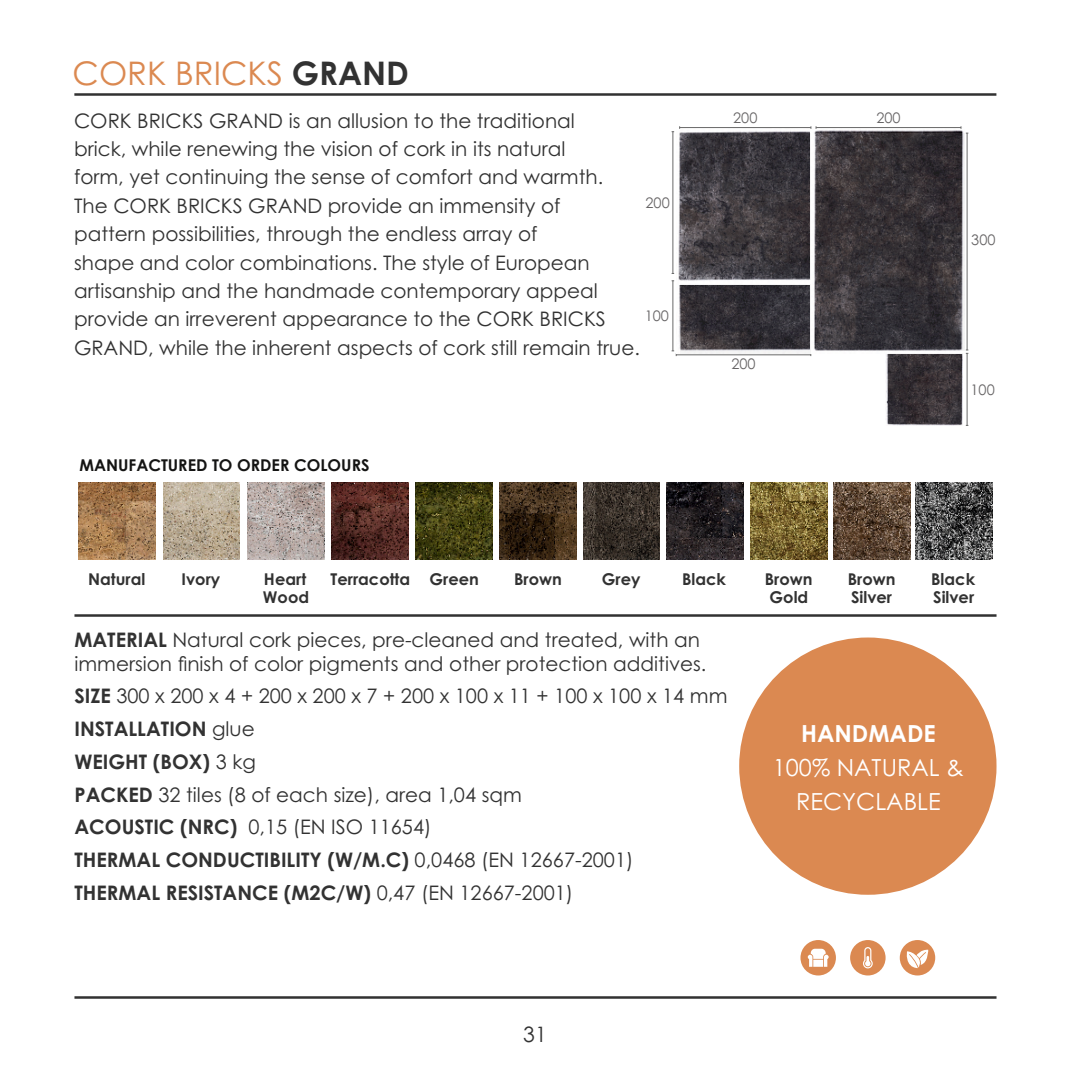
<style>
.page{position:relative;width:1071px;height:1092px;background:#fff}
.page>*{position:absolute;margin:0;border:0;box-sizing:border-box;transform-origin:0 0}
.t1{font:32.5px "Century Gothic";color:#db8951}
.t2{font:23.5px/34px "Century Gothic";color:#fff;text-align:center}
.t3{font:700 23.5px "Century Gothic";color:#fff}
.t4{font:21.25px "Century Gothic";color:#323232}
.t5{font:20px/28.2px "Century Gothic";color:#323232}
.t6{font:700 16.25px "Century Gothic";color:#323232}
.t7{font:700 16.25px "Century Gothic";color:#141413}
.t8{font:14.5px "Century Gothic";color:#676566}
.s1{font-weight:700;color:#323232}
.s2{font-weight:700}
</style>
<div class="page">
<div style="left:739px;top:637px;width:257px;height:257px;background:#db8951;border-radius:50%"></div>
<svg style="left:800px;top:940px;width:35px;height:35px"></svg>
<svg style="left:850px;top:940px;width:35px;height:35px"></svg>
<svg style="left:899px;top:940px;width:35px;height:35px"></svg>
<hr style="left:672px;top:132px;width:1px;height:141px;background:#686868">
<hr style="left:966px;top:133px;width:1px;height:217px;background:#686868">
<hr style="left:676px;top:354px;width:134px;height:1px;background:#686868">
<hr style="left:672px;top:281px;width:1px;height:70px;background:#686868">
<hr style="left:966px;top:353px;width:1px;height:72px;background:#686868">
<hr style="left:74px;top:93px;width:922px;height:3px;background:#323232">
<hr style="left:74px;top:996px;width:922px;height:2px;background:#323232">
<hr style="left:74px;top:614px;width:922px;height:2px;background:#323232">
<img style="left:679px;top:285px;width:1px;height:64px">
<img style="left:678px;top:131px;width:132px;height:150px">
<img style="left:886px;top:354px;width:1px;height:67px">
<img style="left:810px;top:128px;width:150px;height:225px">
<hr style="left:815px;top:127px;width:145px;height:1px;background:#686868">
<svg style="left:960px;top:126px;width:8px;height:8px"></svg>
<hr style="left:679px;top:127px;width:131px;height:1px;background:#686868">
<svg style="left:810px;top:126px;width:6px;height:3px"></svg>
<div style="left:680px;top:133px;width:130px;height:146px;background:#c5c5c5;opacity:.15"></div>
<div style="left:815px;top:133px;width:148px;height:218px;background:#c5c5c5;opacity:.15"></div>
<div style="left:680px;top:284px;width:130px;height:70px;background:#c5c5c5;opacity:.15"></div>
<div style="left:887px;top:353px;width:74px;height:72px;background:#c5c5c5;opacity:.15"></div>
<img style="left:499px;top:482px;width:77px;height:77px">
<img style="left:79px;top:482px;width:76px;height:77px">
<img style="left:583px;top:482px;width:76px;height:77px">
<img style="left:666px;top:482px;width:77px;height:77px">
<img style="left:416px;top:482px;width:76px;height:77px">
<img style="left:331px;top:482px;width:77px;height:77px">
<img style="left:915px;top:482px;width:76px;height:77px">
<img style="left:750px;top:482px;width:76px;height:77px">
<img style="left:833px;top:482px;width:76px;height:77px">
<img style="left:247px;top:482px;width:77px;height:77px">
<img style="left:163px;top:482px;width:77px;height:77px">
<h1 class="t1" style="left:73px;top:61px;width:338px">CORK BRICKS <span class="s1">GRAND</span></h1>
<p class="t5" style="left:74px;top:108px;width:567px">CORK BRICKS GRAND is an allusion to the traditional<br>brick, while renewing the vision of cork in its natural<br>form, yet continuing the sense of comfort and warmth.<br>The CORK BRICKS GRAND provide an immensity of<br>pattern possibilities, through the endless array of<br>shape and color combinations. The style of European artisanship and the handmade contemporary appeal provide an irreverent appearance to the CORK BRICKS GRAND, while the inherent aspects of cork still remain true.</p>
<p class="t8" style="left:645px;top:197px;width:26px">200</p>
<p class="t8" style="left:644px;top:310px;width:26px">100</p>
<p class="t7" style="left:79px;top:455px;width:291px">MANUFACTURED TO ORDER COLOURS</p>
<p class="t8" style="left:733px;top:112px;width:26px">200</p>
<p class="t8" style="left:876px;top:112px;width:26px">200</p>
<p class="t8" style="left:731px;top:358px;width:26px">200</p>
<p class="t8" style="left:970px;top:234px;width:26px">300</p>
<p class="t8" style="left:970px;top:384px;width:26px">100</p>
<p class="t6" style="left:88px;top:572px;width:59px">Natural</p>
<p class="t6" style="left:181px;top:572px;width:40px">Ivory</p>
<p class="t6" style="left:264px;top:572px;width:44px">Heart</p>
<p class="t6" style="left:330px;top:572px;width:150px">Terracotta Green</p>
<p class="t6" style="left:514px;top:572px;width:49px">Brown</p>
<p class="t6" style="left:601px;top:572px;width:40px">Grey</p>
<p class="t6" style="left:682px;top:572px;width:45px">Black</p>
<p class="t6" style="left:764px;top:572px;width:49px">Brown</p>
<p class="t6" style="left:847px;top:572px;width:49px">Brown</p>
<p class="t6" style="left:930px;top:572px;width:45px">Black</p>
<p class="t6" style="left:263px;top:590px;width:48px">Wood</p>
<p class="t6" style="left:769px;top:590px;width:40px">Gold</p>
<p class="t6" style="left:850px;top:590px;width:42px">Silver</p>
<p class="t6" style="left:932px;top:590px;width:42px">Silver</p>
<p class="t5" style="left:74px;top:629px;width:633px;line-height:23.8px"><span class="s2">MATERIAL</span> Natural cork pieces, pre-cleaned and treated, with an immersion finish of color pigments and other protection additives.</p>
<p class="t5" style="left:74px;top:681px;width:654px;line-height:32.8px"><span class="s2">SIZE</span> 300 x 200 x 4 + 200 x 200 x 7 + 200 x 100 x 11 + 100 x 100 x 14 mm <span class="s2">INSTALLATION</span> glue<br><span class="s2">WEIGHT (BOX)</span> 3 kg<br><span class="s2">PACKED</span> 32 tiles (8 of each size), area 1,04 sqm<br><span class="s2">ACOUSTIC (NRC)</span> 0,15 (EN ISO 11654)<br><span class="s2">THERMAL CONDUCTIBILITY (W/M.C)</span> 0,0468 (EN 12667-2001)<br><span class="s2">THERMAL RESISTANCE (M2C/W)</span> 0,47 (EN 12667-2001)</p>
<p class="t4" style="left:523px;top:1026px;width:25px">31</p>
<p class="t3" style="left:800px;top:724px;width:136px">HANDMADE</p>
<p class="t2" style="left:772px;top:752px;width:192px">100% NATURAL &amp;<br>RECYCLABLE</p>
</div>
